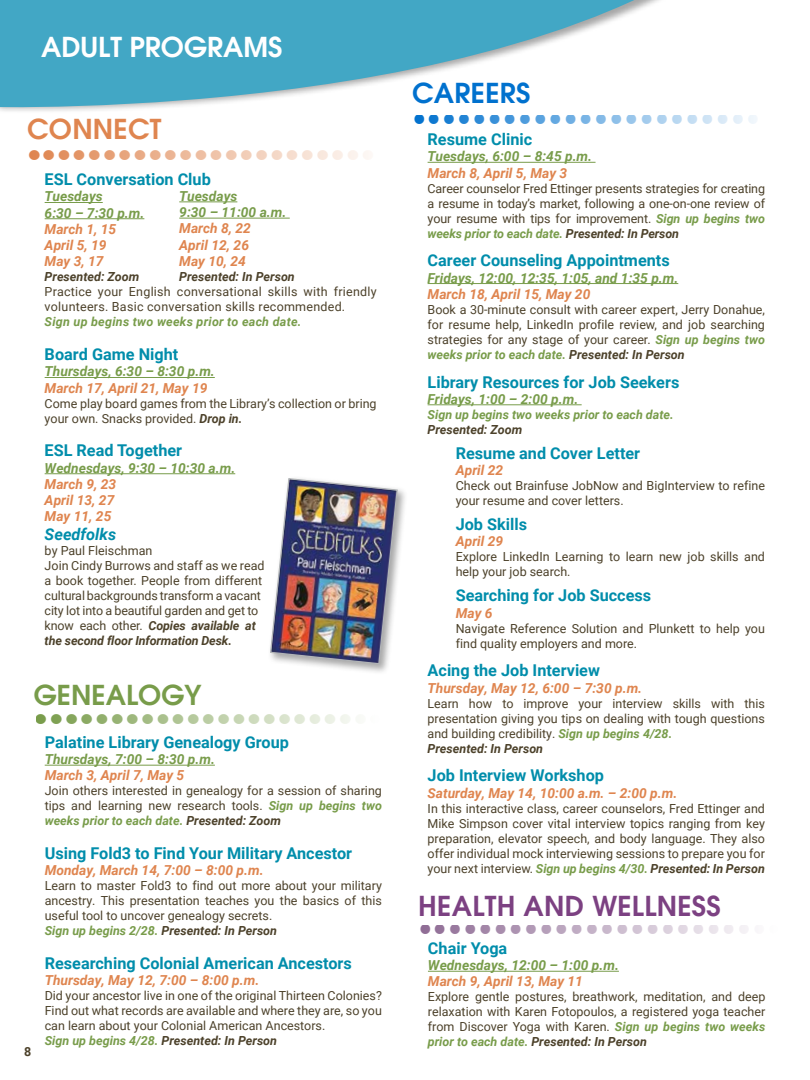
<style>
.page{position:relative;width:810px;height:1080px;background:#fff}
.page>*{position:absolute;margin:0;border:0;box-sizing:border-box;transform-origin:0 0}
.t1{font:700 48.75px "Futura BT";color:#8f6c95}
.t2{font:48.75px "Futura Black BT";color:#789c4a}
.t3{font:48.75px "Futura Black BT";color:#df854f}
.t4{font:700 48.75px "Futura BT";color:#0071ce}
.t5{font:600 27.5px "Avant Garde";letter-spacing:.01em;color:#7c4182}
.t6{font:600 27.5px "Avant Garde";color:#fff}
.t7{font:600 27.5px "Avant Garde";color:#789c4a}
.t8{font:600 27.5px "Avant Garde";letter-spacing:.01em;color:#0071ce}
.t9{font:600 27.5px "Avant Garde";letter-spacing:.01em;color:#df854f}
.t10{font:700 16.25px "Roboto";color:#008dab}
.t11{font:italic 700 16.25px "Roboto";color:#008dab}
.t12{font:italic 700 13.75px/16.2px "Roboto";color:#df854f}
.t13{font:italic 700 13.75px/16.2px "Roboto";color:#789c4a}
.t14{font:12.5px/15px "Roboto";color:#4c412a}
.t15{font:12.5px/15px "Roboto";letter-spacing:.02em;color:#4c412a}
.t16{font:italic 700 12.5px "Roboto";color:#4c412a}
.t17{font:italic 700 12.5px "Roboto";color:#789c4a}
.t18{font:italic 700 12.5px "Roboto";letter-spacing:.02em;color:#789c4a}
.t19{font:700 12.5px "Roboto";color:#4c412a}
.s1{font-weight:700;font-style:italic;color:#789c4a}
.s2{font-weight:700;font-style:italic}
</style>
<div class="page">
<svg style="left:0;top:0;width:659px;height:111px;fill:#42a7c5"></svg>
<hr style="left:428px;top:971px;width:191px;height:1px;background:#789c4a">
<hr style="left:45px;top:765px;width:170px;height:1px;background:#789c4a">
<hr style="left:428px;top:162px;width:168px;height:1px;background:#789c4a">
<hr style="left:428px;top:283px;width:250px;height:1px;background:#789c4a">
<hr style="left:428px;top:404px;width:154px;height:1px;background:#789c4a">
<hr style="left:45px;top:202px;width:58px;height:1px;background:#789c4a">
<hr style="left:45px;top:218px;width:99px;height:1px;background:#789c4a">
<hr style="left:45px;top:377px;width:170px;height:1px;background:#789c4a">
<hr style="left:45px;top:473px;width:190px;height:1px;background:#789c4a">
<hr style="left:179px;top:202px;width:58px;height:1px;background:#789c4a">
<hr style="left:179px;top:218px;width:111px;height:1px;background:#789c4a">
<div style="left:268px;top:476px;width:140px;height:199px;background:#000;opacity:.35"></div>
<img style="left:269px;top:477px;width:130px;height:188px">
<h2 class="t6" style="left:41px;top:29px;width:243px">ADULT PROGRAMS</h2>
<h2 class="t8" style="left:412px;top:75px;width:120px">CAREERS</h2>
<h2 class="t9" style="left:27px;top:110px;width:136px">CONNECT</h2>
<h1 class="t4" style="left:411px;top:77px;width:351px">.......................</h1>
<h3 class="t10" style="left:428px;top:128px;width:106px">Resume Clinic</h3>
<p class="t13" style="left:428px;top:148px;width:166px">Tuesdays, 6:00 – 8:45 p.m.</p>
<p class="t12" style="left:428px;top:164px;width:141px">March 8, April 5, May 3</p>
<p class="t14" style="left:428px;top:180px;width:339px;text-align:justify">Career counselor Fred Ettinger presents strategies for creating a resume in today’s market, following a one-on-one review of your resume with tips for improvement. <span class="s1">Sign up begins two weeks prior to each date.</span> <span class="s2">Presented: In Person</span></p>
<h3 class="t10" style="left:428px;top:249px;width:244px">Career Counseling Appointments</h3>
<p class="t13" style="left:428px;top:269px;width:252px">Fridays, 12:00, 12:35, 1:05, and 1:35 p.m.</p>
<p class="t12" style="left:428px;top:285px;width:164px">March 18, April 15, May 20</p>
<p class="t14" style="left:428px;top:301px;width:339px;text-align:justify">Book a 30-minute consult with career expert, Jerry Donahue, for resume help, LinkedIn profile review, and job searching strategies for any stage of your career. <span class="s1">Sign up begins two weeks prior to each date.</span> <span class="s2">Presented: In Person</span></p>
<h3 class="t10" style="left:428px;top:370px;width:253px">Library Resources for Job Seekers</h3>
<p class="t13" style="left:428px;top:390px;width:152px">Fridays, 1:00 – 2:00 p.m.</p>
<p class="t17" style="left:428px;top:406px;width:248px">Sign up begins two weeks prior to each date.</p>
<p class="t16" style="left:428px;top:421px;width:96px">Presented: Zoom</p>
<h3 class="t10" style="left:456px;top:442px;width:186px">Resume and Cover Letter</h3>
<p class="t12" style="left:456px;top:462px;width:49px">April 22</p>
<p class="t14" style="left:456px;top:478px;width:311px">Check out Brainfuse JobNow and BigInterview to refine your resume and cover letters.</p>
<h3 class="t10" style="left:456px;top:513px;width:73px">Job Skills</h3>
<p class="t12" style="left:456px;top:533px;width:49px">April 29</p>
<p class="t14" style="left:456px;top:549px;width:311px">Explore LinkedIn Learning to learn new job skills and help your job search.</p>
<h3 class="t10" style="left:456px;top:584px;width:197px">Searching for Job Success</h3>
<p class="t12" style="left:456px;top:604px;width:38px">May 6</p>
<p class="t14" style="left:456px;top:620px;width:311px">Navigate Reference Solution and Plunkett to help you find quality employers and more.</p>
<h3 class="t10" style="left:428px;top:659px;width:174px">Acing the Job Interview</h3>
<p class="t12" style="left:428px;top:679px;width:216px">Thursday, May 12, 6:00 – 7:30 p.m.</p>
<p class="t14" style="left:428px;top:695px;width:339px">Learn how to improve your interview skills with this presentation giving you tips on dealing with tough questions and building credibility. <span class="s1">Sign up begins 4/28.<br></span><span class="s2">Presented: In Person</span></p>
<h3 class="t10" style="left:428px;top:764px;width:178px">Job Interview Workshop</h3>
<p class="t12" style="left:428px;top:784px;width:251px">Saturday, May 14, 10:00 a.m. – 2:00 p.m.</p>
<p class="t14" style="left:428px;top:800px;width:339px;text-align:justify">In this interactive class, career counselors, Fred Ettinger and Mike Simpson cover vital interview topics ranging from key preparation, elevator speech, and body language. They also offer individual mock interviewing sessions to prepare you for your next interview. <span class="s1">Sign up begins 4/30.</span> <span class="s2">Presented: In Person</span></p>
<h1 class="t3" style="left:26px;top:114px;width:351px">.......................</h1>
<h3 class="t10" style="left:45px;top:168px;width:168px">ESL Conversation Club</h3>
<p class="t13" style="left:45px;top:188px;width:101px">Tuesdays<br>6:30 – 7:30 p.m.</p>
<p class="t12" style="left:45px;top:220px;width:73px">March 1, 15<br>April 5, 19<br>May 3, 17</p>
<p class="t16" style="left:45px;top:268px;width:96px">Presented: Zoom</p>
<p class="t15" style="left:45px;top:284px;width:334px">Practice your English conversational skills with friendly volunteers. Basic conversation skills recommended.</p>
<p class="t18" style="left:45px;top:313px;width:258px">Sign up begins two weeks prior to each date.</p>
<h3 class="t10" style="left:45px;top:343px;width:135px">Board Game Night</h3>
<p class="t13" style="left:45px;top:363px;width:172px">Thursdays, 6:30 – 8:30 p.m.</p>
<p class="t12" style="left:45px;top:379px;width:164px">March 17, April 21, May 19</p>
<p class="t14" style="left:45px;top:395px;width:333px">Come play board games from the Library’s collection or bring your own. Snacks provided. <span class="s2">Drop in.</span></p>
<h3 class="t10" style="left:45px;top:439px;width:139px">ESL Read Together</h3>
<p class="t13" style="left:45px;top:459px;width:192px">Wednesdays, 9:30 – 10:30 a.m.</p>
<p class="t12" style="left:45px;top:475px;width:73px">March 9, 23<br>April 13, 27<br>May 11, 25</p>
<h3 class="t11" style="left:45px;top:523px;width:73px">Seedfolks</h3>
<p class="t14" style="left:45px;top:543px;width:222px">by Paul Fleischman<br>Join Cindy Burrows and staff as we read a book together. People from different cultural backgrounds transform a vacant city lot into a beautiful garden and get to know each other. <span class="s2">Copies available at the second floor Information Desk.</span></p>
<p class="t13" style="left:179px;top:187px;width:109px">Tuesdays<br>9:30 – 11:00 a.m.</p>
<p class="t12" style="left:179px;top:220px;width:73px">March 8, 22<br>April 12, 26<br>May 10, 24</p>
<p class="t16" style="left:179px;top:268px;width:117px">Presented: In Person</p>
<h2 class="t7" style="left:34px;top:677px;width:169px">GENEALOGY</h2>
<h1 class="t2" style="left:34px;top:678px;width:351px">.......................</h1>
<h3 class="t10" style="left:45px;top:731px;width:246px">Palatine Library Genealogy Group</h3>
<p class="t13" style="left:45px;top:751px;width:172px">Thursdays, 7:00 – 8:30 p.m.</p>
<p class="t12" style="left:45px;top:767px;width:141px">March 3, April 7, May 5</p>
<p class="t14" style="left:45px;top:783px;width:339px;text-align:justify">Join others interested in genealogy for a session of sharing tips and learning new research tools. <span class="s1">Sign up begins two weeks prior to each date.</span> <span class="s2">Presented: Zoom</span></p>
<h3 class="t10" style="left:45px;top:842px;width:309px">Using Fold3 to Find Your Military Ancestor</h3>
<p class="t12" style="left:45px;top:862px;width:220px">Monday, March 14, 7:00 – 8:00 p.m.</p>
<p class="t14" style="left:45px;top:878px;width:339px">Learn to master Fold3 to find out more about your military ancestry. This presentation teaches you the basics of this useful tool to uncover genealogy secrets.<br><span class="s1">Sign up begins 2/28.</span> <span class="s2">Presented: In Person</span></p>
<h3 class="t10" style="left:45px;top:952px;width:309px">Researching Colonial American Ancestors</h3>
<p class="t12" style="left:45px;top:972px;width:216px">Thursday, May 12, 7:00 – 8:00 p.m.</p>
<p class="t14" style="left:45px;top:988px;width:339px">Did your ancestor live in one of the original Thirteen Colonies?<br>Find out what records are available and where they are, so you can learn about your Colonial American Ancestors.<br><span class="s1">Sign up begins 4/28.</span> <span class="s2">Presented: In Person</span></p>
<h2 class="t5" style="left:418px;top:887px;width:304px">HEALTH AND WELLNESS</h2>
<h1 class="t1" style="left:417px;top:887px;width:367px">........................</h1>
<h3 class="t10" style="left:428px;top:937px;width:81px">Chair Yoga</h3>
<p class="t13" style="left:428px;top:957px;width:193px">Wednesdays, 12:00 – 1:00 p.m.</p>
<p class="t12" style="left:428px;top:973px;width:157px">March 9, April 13, May 11</p>
<p class="t14" style="left:428px;top:989px;width:339px;text-align:justify">Explore gentle postures, breathwork, meditation, and deep relaxation with Karen Fotopoulos, a registered yoga teacher from Discover Yoga with Karen. <span class="s1">Sign up begins two weeks prior to each date.</span> <span class="s2">Presented: In Person</span></p>
<p class="t19" style="left:24px;top:1043px;width:9px">8</p>
</div>
